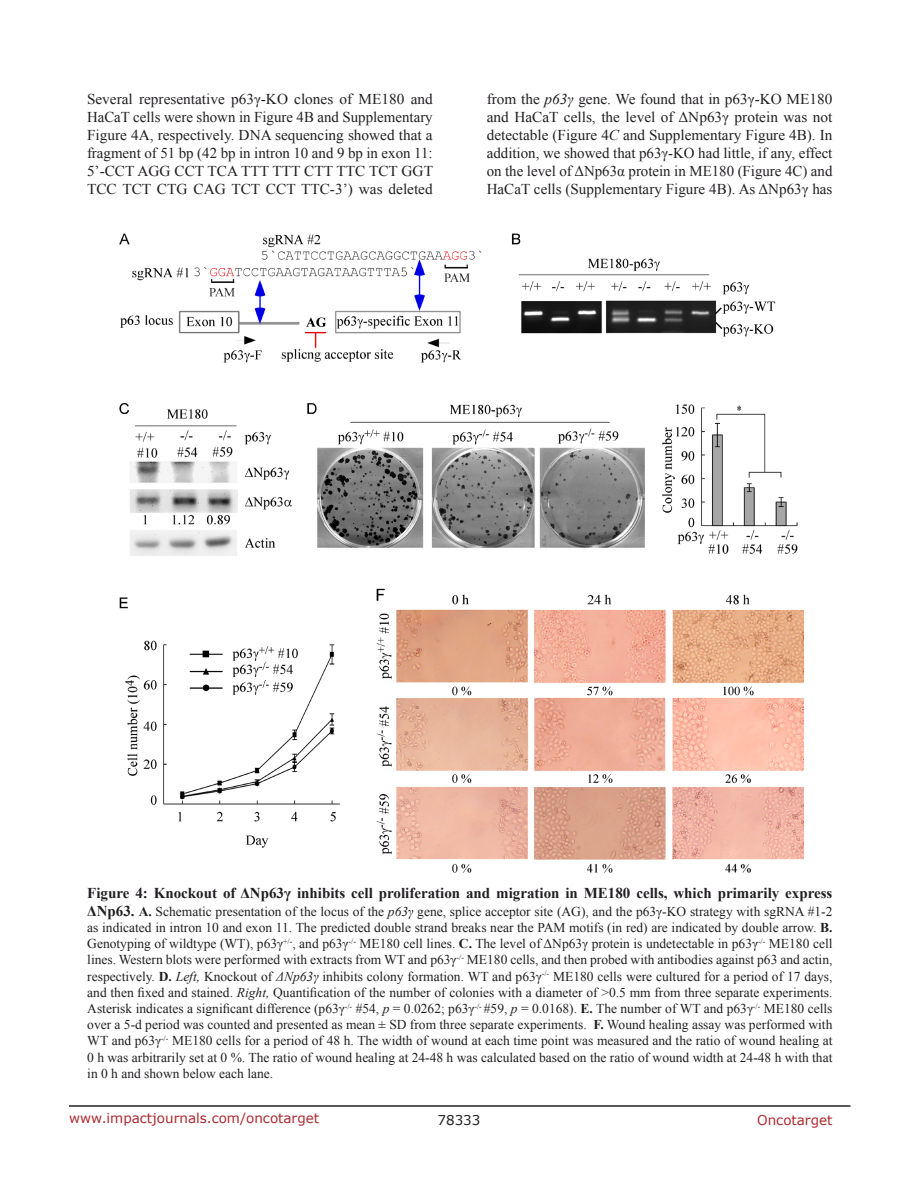
<style>
.page{position:relative;width:918px;height:1188px;background:#fff}
.page>*{position:absolute;margin:0;border:0;box-sizing:border-box;transform-origin:0 0}
.BodyText{font:15px/18px "Times New Roman";color:#221f22;text-align:justify}
.FigureText{font:700 15px "Times New Roman";color:#221f22}
.FigureText-2{font:13.5px/16.2px "Times New Roman";color:#221f22;text-align:justify}
.t1{font:13.5px "Verdana";color:#ac2b31}
.t2{font:13.5px "Verdana";color:#221f22}
.s1{font-style:italic}
.s2{font-weight:700;font-size:15px}
.s3{font-weight:700}
</style>
<div class="page">
<hr style="left:69px;top:1105px;width:781px;height:2px;background:#231f20">
<img style="left:119px;top:233px;width:685px;height:640px">
<p class="BodyText" style="left:87px;top:90px;width:348px">Several representative p63γ-KO clones of ME180 and HaCaT cells were shown in Figure 4B and Supplementary Figure 4A, respectively. DNA sequencing showed that a fragment of 51 bp (42 bp in intron 10 and 9 bp in exon 11:<br>5’-CCT AGG CCT TCA TTT TTT CTT TTC TCT GGT TCC TCT CTG CAG TCT CCT TTC-3’) was deleted</p>
<p class="BodyText" style="left:487px;top:90px;width:347px">from the <span class="s1">p63γ</span> gene. We found that in p63γ-KO ME180 and HaCaT cells, the level of ΔNp63γ protein was not detectable (Figure 4<span class="s1">C</span> and Supplementary Figure 4B). In addition, we showed that p63γ-KO had little, if any, effect on the level of ΔNp63α protein in ME180 (Figure 4C) and HaCaT cells (Supplementary Figure 4B). As ΔNp63γ has</p>
<p class="FigureText" style="left:87px;top:882px;width:747px">Figure 4: Knockout of ΔNp63γ inhibits cell proliferation and migration in ME180 cells, which primarily express</p>
<p class="FigureText-2" style="left:87px;top:903px;width:747px"><span class="s2">ΔNp63.</span> <span class="s3">A.</span> Schematic presentation of the locus of the <span class="s1">p63γ</span> gene, splice acceptor site (AG), and the p63γ-KO strategy with sgRNA #1-2 as indicated in intron 10 and exon 11. The predicted double strand breaks near the PAM motifs (in red) are indicated by double arrow. <span class="s3">B.<br></span>Genotyping of wildtype (WT), p63γ<sup>+/-</sup>, and p63γ<sup>-/-</sup> ME180 cell lines. <span class="s3">C.</span> The level of ΔNp63γ protein is undetectable in p63γ<sup>-/-</sup> ME180 cell lines. Western blots were performed with extracts from WT and p63γ<sup>-/-</sup> ME180 cells, and then probed with antibodies against p63 and actin, respectively. <span class="s3">D.</span> <span class="s1">Left,</span> Knockout of <span class="s1">ΔNp63γ</span> inhibits colony formation. WT and p63γ<sup>-/-</sup> ME180 cells were cultured for a period of 17 days, and then fixed and stained. <span class="s1">Right,</span> Quantification of the number of colonies with a diameter of &gt;0.5 mm from three separate experiments.<br>Asterisk indicates a significant difference (p63γ<sup>-/-</sup> #54, <span class="s1">p</span> = 0.0262; p63γ<sup>-/-</sup> #59, <span class="s1">p</span> = 0.0168). <span class="s3">E.</span> The number of WT and p63γ<sup>-/-</sup> ME180 cells over a 5-d period was counted and presented as mean ± SD from three separate experiments. <span class="s3">F.</span> Wound healing assay was performed with WT and p63γ<sup>-/-</sup> ME180 cells for a period of 48 h. The width of wound at each time point was measured and the ratio of wound healing at 0 h was arbitrarily set at 0 %. The ratio of wound healing at 24-48 h was calculated based on the ratio of wound width at 24-48 h with that in 0 h and shown below each lane.</p>
<p class="t1" style="left:69px;top:1109px;width:252px">www.impactjournals.com/oncotarget</p>
<p class="t2" style="left:438px;top:1111px;width:44px">78333</p>
<p class="t1" style="left:757px;top:1111px;width:77px">Oncotarget</p>
</div>
